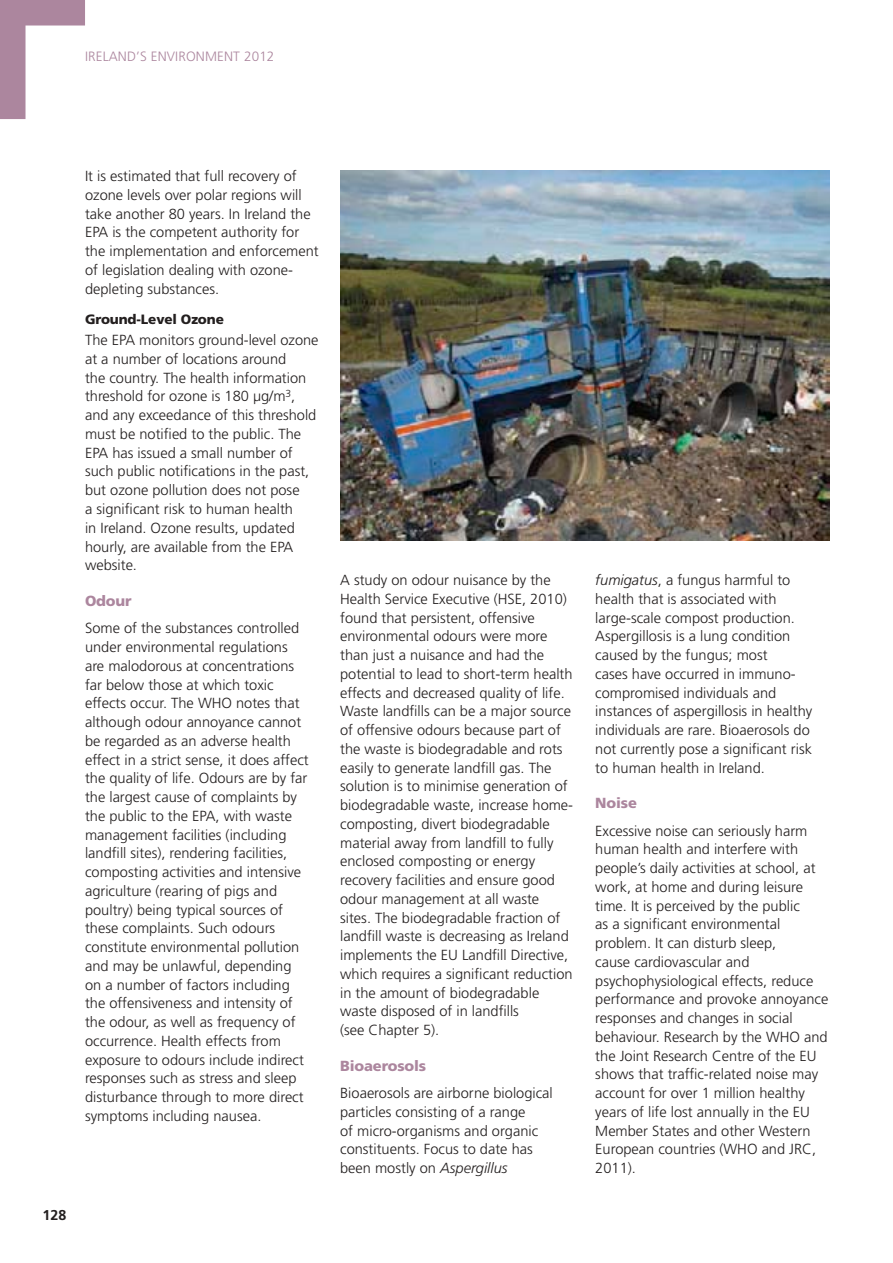
<style>
.page{position:relative;width:893px;height:1263px;background:#fff}
.page>*{position:absolute;margin:0;border:0;box-sizing:border-box;transform-origin:0 0}
.Body__2{font:300 14.7px/18.8px "Frutiger LT Std";color:#231f1f}
.Body_S3_H2{font:900 14.7px "Frutiger LT Std";letter-spacing:-.01em;color:#ac869e}
.t1{font:700 14.25px "Frutiger LT Std";color:#231f1f}
.t2{font:300 13.5px "Frutiger LT Std";letter-spacing:.01em;color:#ac869e}
.Body_H3{font:900 13.5px "Frutiger LT Std";letter-spacing:-.01em;color:#231f1f}
.s1{font-style:italic}
</style>
<div class="page">
<svg style="left:0;top:0;width:85px;height:119px"></svg>
<img style="left:340px;top:170px;width:489px;height:370px">
<p class="t2" style="left:85px;top:49px;width:27px">Irelan</p>
<p class="t2" style="left:127px;top:49px;width:70px">d’s Environm</p>
<p class="t2" style="left:217px;top:49px;width:59px">ent 2012</p>
<p class="Body__2" style="left:85px;top:167px;width:235px">It is estimated that full recovery of ozone levels over polar regions will take another 80 years. In Ireland the EPA is the competent authority for the implementation and enforcement of legislation dealing with ozone&shy;depleting substances.</p>
<p class="Body_H3" style="left:85px;top:311px;width:140px">Ground-Level Ozone</p>
<p class="Body__2" style="left:85px;top:331px;width:235px">The EPA monitors ground-level ozone at a number of locations around<br>the country. The health information threshold for ozone is 180 μg/m<sup>3</sup>, and any exceedance of this threshold must be notified to the public. The<br>EPA has issued a small number of such public notifications in the past, but ozone pollution does not pose<br>a significant risk to human health<br>in Ireland. Ozone results, updated hourly, are available from the EPA website.</p>
<p class="Body_S3_H2" style="left:85px;top:592px;width:48px">Odour</p>
<p class="Body__2" style="left:85px;top:619px;width:225px">Some of the substances controlled under environmental regulations are malodorous at concentrations far below those at which toxic effects occur. The WHO notes that although odour annoyance cannot be regarded as an adverse health effect in a strict sense, it does affect the quality of life. Odours are by far the largest cause of complaints by the public to the EPA, with waste management facilities (including landfill sites), rendering facilities, composting activities and intensive agriculture (rearing of pigs and poultry) being typical sources of these complaints. Such odours constitute environmental pollution and may be unlawful, depending on a number of factors including the offensiveness and intensity of the odour, as well as frequency of occurrence. Health effects from exposure to odours include indirect responses such as stress and sleep disturbance through to more direct symptoms including nausea.</p>
<p class="t1" style="left:43px;top:1207px;width:25px">128</p>
<p class="Body__2" style="left:340px;top:571px;width:234px">A study on odour nuisance by the Health Service Executive (HSE, 2010) found that persistent, offensive environmental odours were more than just a nuisance and had the potential to lead to short-term health effects and decreased quality of life.<br>Waste landfills can be a major source of offensive odours because part of the waste is biodegradable and rots easily to generate landfill gas. The solution is to minimise generation of biodegradable waste, increase home&shy;composting, divert biodegradable material away from landfill to fully enclosed composting or energy recovery facilities and ensure good odour management at all waste sites. The biodegradable fraction of landfill waste is decreasing as Ireland implements the EU Landfill Directive, which requires a significant reduction in the amount of biodegradable waste disposed of in landfills<br>(see Chapter 5).</p>
<p class="Body_S3_H2" style="left:340px;top:1057px;width:88px">Bioaerosols</p>
<p class="Body__2" style="left:340px;top:1084px;width:214px">Bioaerosols are airborne biological particles consisting of a range<br>of micro-organisms and organic constituents. Focus to date has been mostly on <span class="s1">Aspergillus</span></p>
<p class="Body__2" style="left:595px;top:571px;width:218px"><span class="s1">fumigatus</span>, a fungus harmful to health that is associated with large-scale compost production.<br>Aspergillosis is a lung condition caused by the fungus; most<br>cases have occurred in immuno&shy;compromised individuals and instances of aspergillosis in healthy individuals are rare. Bioaerosols do not currently pose a significant risk to human health in Ireland.</p>
<p class="Body_S3_H2" style="left:595px;top:794px;width:43px">Noise</p>
<p class="Body__2" style="left:595px;top:821px;width:234px">Excessive noise can seriously harm human health and interfere with people’s daily activities at school, at work, at home and during leisure time. It is perceived by the public<br>as a significant environmental problem. It can disturb sleep,<br>cause cardiovascular and psychophysiological effects, reduce performance and provoke annoyance responses and changes in social behaviour. Research by the WHO and the Joint Research Centre of the EU shows that traffic-related noise may account for over 1 million healthy years of life lost annually in the EU<br>Member States and other Western<br>European countries (WHO and JRC,<br>2011).</p>
</div>
